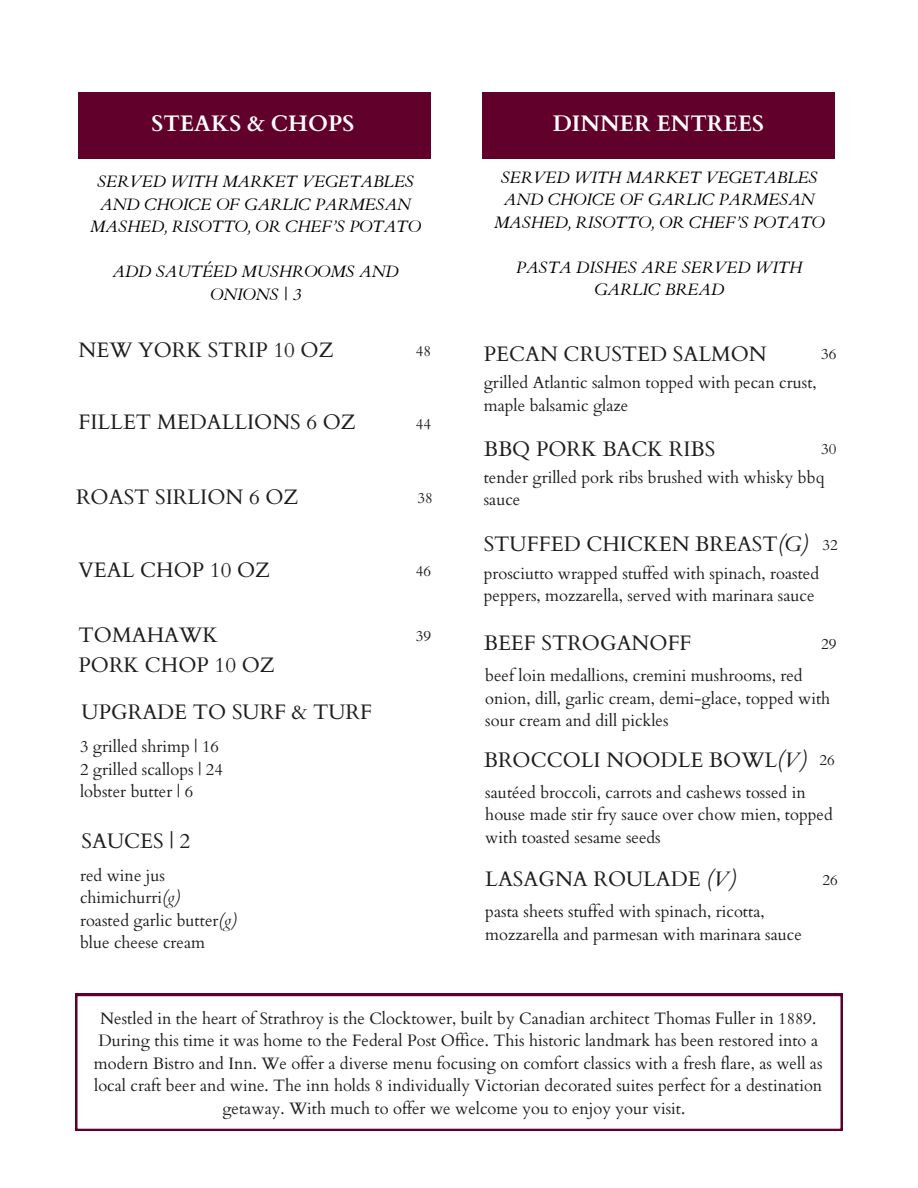
<style>
.page{position:relative;width:918px;height:1188px;background:#fff}
.page>*{position:absolute;margin:0;border:0;box-sizing:border-box;transform-origin:0 0}
.t1{font:700 22.5px "Cardo";color:#fff}
.t2{font:21px "Cardo";color:#1e1e1e}
.t3{font:16.5px/22.5px "Cardo";color:#1e1e1e}
.t4{font:italic 16.5px/22.5px "Cardo";color:#000;text-align:center}
.t5{font:15px "Cardo";color:#1e1e1e}
.s1{font-style:italic}
</style>
<div class="page">
<div style="left:79px;top:92px;width:352px;height:66px;background:#61002a"></div>
<div style="left:482px;top:92px;width:353px;height:66px;background:#61002a"></div>
<svg style="left:75px;top:994px;width:767px;height:137px"></svg>
<h1 class="t1" style="left:151px;top:109px;width:204px">STEAKS &amp; CHOPS</h1>
<h3 class="t4" style="left:90px;top:171px;width:332px">SERVED WITH MARKET VEGETABLES<br>AND CHOICE OF GARLIC PARMESAN<br>MASHED, RISOTTO, OR CHEF’S POTATO</h3>
<h3 class="t4" style="left:113px;top:261px;width:287px">ADD SAUTÉED MUSHROOMS AND<br>ONIONS | 3</h3>
<p class="t2" style="left:79px;top:336px;width:257px">NEW YORK STRIP 10 OZ</p>
<p class="t5" style="left:416px;top:341px;width:17px">48</p>
<p class="t2" style="left:79px;top:408px;width:279px">FILLET MEDALLIONS 6 OZ</p>
<p class="t5" style="left:416px;top:414px;width:17px">44</p>
<p class="t2" style="left:76px;top:483px;width:224px">ROAST SIRLION 6 OZ</p>
<h2 class="t5" style="left:417px;top:488px;width:17px">38</h2>
<p class="t2" style="left:79px;top:556px;width:193px">VEAL CHOP 10 OZ</p>
<p class="t5" style="left:416px;top:561px;width:17px">46</p>
<p class="t2" style="left:79px;top:621px;width:141px">TOMAHAWK</p>
<p class="t2" style="left:79px;top:651px;width:198px">PORK CHOP 10 OZ</p>
<p class="t2" style="left:82px;top:698px;width:292px">UPGRADE TO SURF &amp; TURF</p>
<p class="t3" style="left:80px;top:736px;width:140px">3 grilled shrimp | 16</p>
<p class="t3" style="left:80px;top:758px;width:144px">2 grilled scallops | 24</p>
<p class="t3" style="left:80px;top:781px;width:115px">lobster butter | 6</p>
<p class="t2" style="left:82px;top:827px;width:110px">SAUCES | 2</p>
<p class="t3" style="left:80px;top:864px;width:87px">red wine jus</p>
<p class="t3" style="left:80px;top:887px;width:102px">chimichurri<span class="s1">(g)</span></p>
<p class="t3" style="left:80px;top:909px;width:158px">roasted garlic butter<span class="s1">(g)</span></p>
<p class="t3" style="left:80px;top:932px;width:127px">blue cheese cream</p>
<p class="t5" style="left:416px;top:626px;width:17px">39</p>
<h2 class="t1" style="left:553px;top:109px;width:213px">DINNER ENTREES</h2>
<p class="t4" style="left:494px;top:166px;width:332px">SERVED WITH MARKET VEGETABLES<br>AND CHOICE OF GARLIC PARMESAN<br>MASHED, RISOTTO, OR CHEF’S POTATO</p>
<p class="t4" style="left:516px;top:256px;width:288px">PASTA DISHES ARE SERVED WITH<br>GARLIC BREAD</p>
<h1 class="t2" style="left:484px;top:340px;width:285px">PECAN CRUSTED SALMON</h1>
<h3 class="t3" style="left:484px;top:372px;width:334px">grilled Atlantic salmon topped with pecan crust, maple balsamic glaze</h3>
<h3 class="t5" style="left:821px;top:345px;width:17px">36</h3>
<p class="t2" style="left:484px;top:435px;width:233px">BBQ PORK BACK RIBS</p>
<p class="t5" style="left:821px;top:439px;width:17px">30</p>
<p class="t3" style="left:484px;top:466px;width:342px">tender grilled pork ribs brushed with whisky bbq sauce</p>
<p class="t2" style="left:484px;top:530px;width:326px">STUFFED CHICKEN BREAST<span class="s1">(G)</span></p>
<p class="t3" style="left:484px;top:562px;width:337px">prosciutto wrapped stuffed with spinach, roasted peppers, mozzarella, served with marinara sauce</p>
<p class="t5" style="left:823px;top:535px;width:17px">32</p>
<p class="t2" style="left:484px;top:630px;width:209px">BEEF STROGANOFF</p>
<p class="t3" style="left:485px;top:665px;width:346px">beef loin medallions, cremini mushrooms, red onion, dill, garlic cream, demi-glace, topped with sour cream and dill pickles</p>
<p class="t5" style="left:821px;top:634px;width:17px">29</p>
<p class="t2" style="left:484px;top:746px;width:325px">BROCCOLI NOODLE BOWL<span class="s1">(V)</span></p>
<p class="t3" style="left:485px;top:781px;width:349px">sautéed broccoli, carrots and cashews tossed in house made stir fry sauce over chow mien, topped with toasted sesame seeds</p>
<p class="t5" style="left:820px;top:750px;width:17px">26</p>
<p class="t2" style="left:485px;top:865px;width:252px">LASAGNA ROULADE <span class="s1">(V)</span></p>
<p class="t3" style="left:485px;top:901px;width:318px">pasta sheets stuffed with spinach, ricotta, mozzarella and parmesan with marinara sauce</p>
<p class="t5" style="left:823px;top:870px;width:17px">26</p>
<p class="t3" style="left:94px;top:1007px;width:730px;text-align:center">Nestled in the heart of Strathroy is the Clocktower, built by Canadian architect Thomas Fuller in 1889.<br>During this time it was home to the Federal Post Office. This historic landmark has been restored into a modern Bistro and Inn. We offer a diverse menu focusing on comfort classics with a fresh flare, as well as local craft beer and wine. The inn holds 8 individually Victorian decorated suites perfect for a destination getaway. With much to offer we welcome you to enjoy your visit.</p>
</div>
